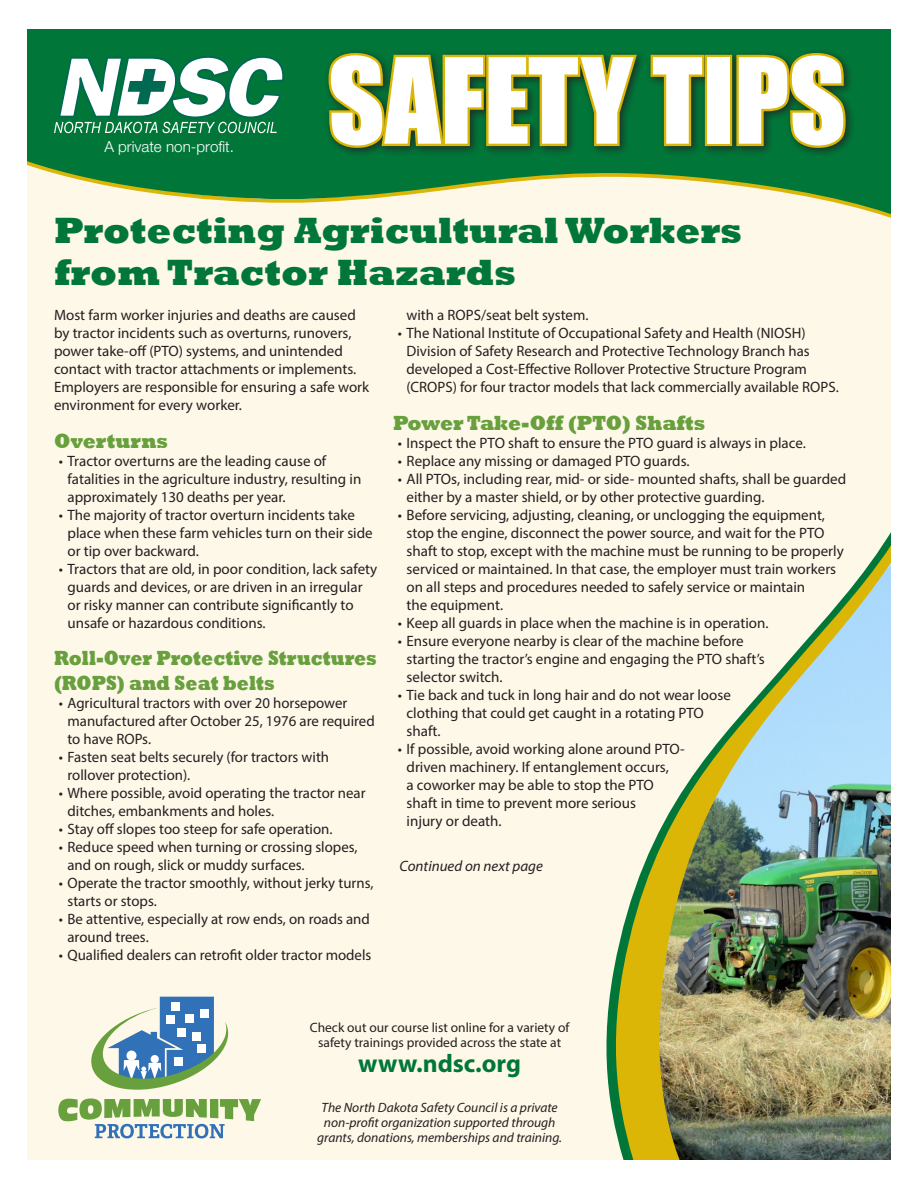
<style>
.page{position:relative;width:918px;height:1188px;background:#fff}
.page>*{position:absolute;margin:0;border:0;box-sizing:border-box;transform-origin:0 0}
.t1{font:109.5px "Impact";color:#fff}
.t2{font:800 37.5px/42px "Rockwell";color:#007739;scale:.96 1}
.t3{font:700 25.5px "Myriad Pro";color:#007739}
.t4{font:800 21px/25.2px "Rockwell";color:#67a03c;scale:.83 1}
.t5{font:800 21px "Rockwell";color:#67a03c;scale:.9 1}
.t6{font:300 15.15px "Helvetica Neue LT Std";color:#fff}
.t7{font:15px/18px "Myriad Pro";color:#231f20}
.t8{font:italic 15px "Myriad Pro";color:#231f20}
.t9{font:italic 13.5px "Myriad Pro";color:#231f20}
.t10{font:13.5px/15px "Myriad Pro";color:#231f20;text-align:center}
</style>
<div class="page">
<div style="left:27px;top:248px;width:570px;height:912px;background:#fef8e9"></div>
<div style="left:27px;top:29px;width:864px;height:95px;background:#007739"></div>
<div style="left:597px;top:248px;width:10px;height:912px;background:#fef8e9"></div>
<svg style="left:54px;top:56px;width:231px;height:68px"></svg>
<img style="left:607px;top:248px;width:284px;height:912px">
<svg style="left:58px;top:997px;width:203px;height:141px;background:#bccfc3"></svg>
<hr style="left:27px;top:244px;width:864px;height:4px;background:#fef8e9">
<svg style="left:27px;top:124px;width:864px;height:120px;background:#93c097"></svg>
<div style="left:323px;top:47px;width:533px;height:111px;background:#231f20;opacity:.75"></div>
<svg style="left:325px;top:33px;width:315px;height:118px;background:#416b24"></svg>
<svg style="left:648px;top:52px;width:59px;height:96px;background:#3e6b25"></svg>
<div style="left:705px;top:55px;width:27px;height:91px;border:5px solid #dcb606"></div>
<svg style="left:734px;top:50px;width:115px;height:101px;background:#4b6720"></svg>
<p class="t6" style="left:104px;top:138px;width:131px">A private non-profit.</p>
<p class="t1" style="left:328px;top:16px;width:519px">SAFETY TIPS</p>
<p class="t2" style="left:54px;top:210px;width:718px">Protecting Agricultural Workers from Tractor Hazards</p>
<p class="t7" style="left:54px;top:306px;width:317px">Most farm worker injuries and deaths are caused by tractor incidents such as overturns, runovers, power take-off (PTO) systems, and unintended contact with tractor attachments or implements.<br>Employers are responsible for ensuring a safe work environment for every worker.</p>
<p class="t5" style="left:54px;top:429px;width:128px">Overturns</p>
<p class="t7" style="left:68px;top:451px;width:295px;text-indent:-9px">• Tractor overturns are the leading cause of fatalities in the agriculture industry, resulting in approximately 130 deaths per year.</p>
<p class="t7" style="left:68px;top:505px;width:307px;text-indent:-9px">• The majority of tractor overturn incidents take place when these farm vehicles turn on their side or tip over backward.</p>
<p class="t7" style="left:68px;top:559px;width:311px;text-indent:-9px">• Tractors that are old, in poor condition, lack safety guards and devices, or are driven in an irregular or risky manner can contribute significantly to unsafe or hazardous conditions.</p>
<p class="t4" style="left:54px;top:646px;width:391px">Roll-Over Protective Structures (ROPS) and Seat belts</p>
<p class="t7" style="left:68px;top:694px;width:309px;text-indent:-9px">• Agricultural tractors with over 20 horsepower manufactured after October 25, 1976 are required to have ROPs.</p>
<p class="t7" style="left:68px;top:748px;width:263px;text-indent:-9px">• Fasten seat belts securely (for tractors with rollover protection).</p>
<p class="t7" style="left:68px;top:784px;width:300px;text-indent:-9px">• Where possible, avoid operating the tractor near ditches, embankments and holes.</p>
<p class="t7" style="left:59px;top:820px;width:275px">• Stay off slopes too steep for safe operation.</p>
<p class="t7" style="left:68px;top:838px;width:292px;text-indent:-9px">• Reduce speed when turning or crossing slopes, and on rough, slick or muddy surfaces.</p>
<p class="t7" style="left:68px;top:874px;width:307px;text-indent:-9px">• Operate the tractor smoothly, without jerky turns, starts or stops.</p>
<p class="t7" style="left:68px;top:910px;width:304px;text-indent:-9px">• Be attentive, especially at row ends, on roads and around trees.</p>
<p class="t7" style="left:59px;top:946px;width:314px">• Qualified dealers can retrofit older tractor models</p>
<p class="t7" style="left:407px;top:306px;width:183px">with a ROPS/seat belt system.</p>
<p class="t7" style="left:407px;top:324px;width:434px;text-indent:-9px">• The National Institute of Occupational Safety and Health (NIOSH)<br>Division of Safety Research and Protective Technology Branch has developed a Cost-Effective Rollover Protective Structure Program (CROPS) for four tractor models that lack commercially available ROPS.</p>
<p class="t5" style="left:393px;top:411px;width:349px">Power Take-Off (PTO) Shafts</p>
<p class="t7" style="left:398px;top:433px;width:410px">• Inspect the PTO shaft to ensure the PTO guard is always in place.</p>
<p class="t7" style="left:398px;top:451px;width:293px">• Replace any missing or damaged PTO guards.</p>
<p class="t7" style="left:407px;top:469px;width:441px;text-indent:-9px">• All PTOs, including rear, mid- or side- mounted shafts, shall be guarded either by a master shield, or by other protective guarding.</p>
<p class="t7" style="left:407px;top:505px;width:439px;text-indent:-9px">• Before servicing, adjusting, cleaning, or unclogging the equipment, stop the engine, disconnect the power source, and wait for the PTO shaft to stop, except with the machine must be running to be properly serviced or maintained. In that case, the employer must train workers on all steps and procedures needed to safely service or maintain<br>the equipment.</p>
<p class="t7" style="left:398px;top:613px;width:372px">• Keep all guards in place when the machine is in operation.</p>
<p class="t7" style="left:407px;top:631px;width:360px;text-indent:-9px">• Ensure everyone nearby is clear of the machine before starting the tractor’s engine and engaging the PTO shaft’s selector switch.</p>
<p class="t7" style="left:407px;top:685px;width:326px;text-indent:-9px">• Tie back and tuck in long hair and do not wear loose clothing that could get caught in a rotating PTO shaft.</p>
<p class="t7" style="left:407px;top:739px;width:280px;text-indent:-9px">• If possible, avoid working alone around PTO&shy;driven machinery. If entanglement occurs,<br>a coworker may be able to stop the PTO shaft in time to prevent more serious<br>injury or death.</p>
<p class="t8" style="left:400px;top:857px;width:145px">Continued on next page</p>
<p class="t10" style="left:310px;top:1019px;width:261px">Check out our course list online for a variety of safety trainings provided across the state at</p>
<p class="t3" style="left:358px;top:1047px;width:164px">www.ndsc.org</p>
<p class="t9" style="left:322px;top:1099px;width:238px">The North Dakota Safety Council is a private</p>
<p class="t9" style="left:324px;top:1114px;width:233px">non-profit organization supported through</p>
<p class="t9" style="left:317px;top:1129px;width:246px">grants, donations, memberships and training.</p>
</div>
